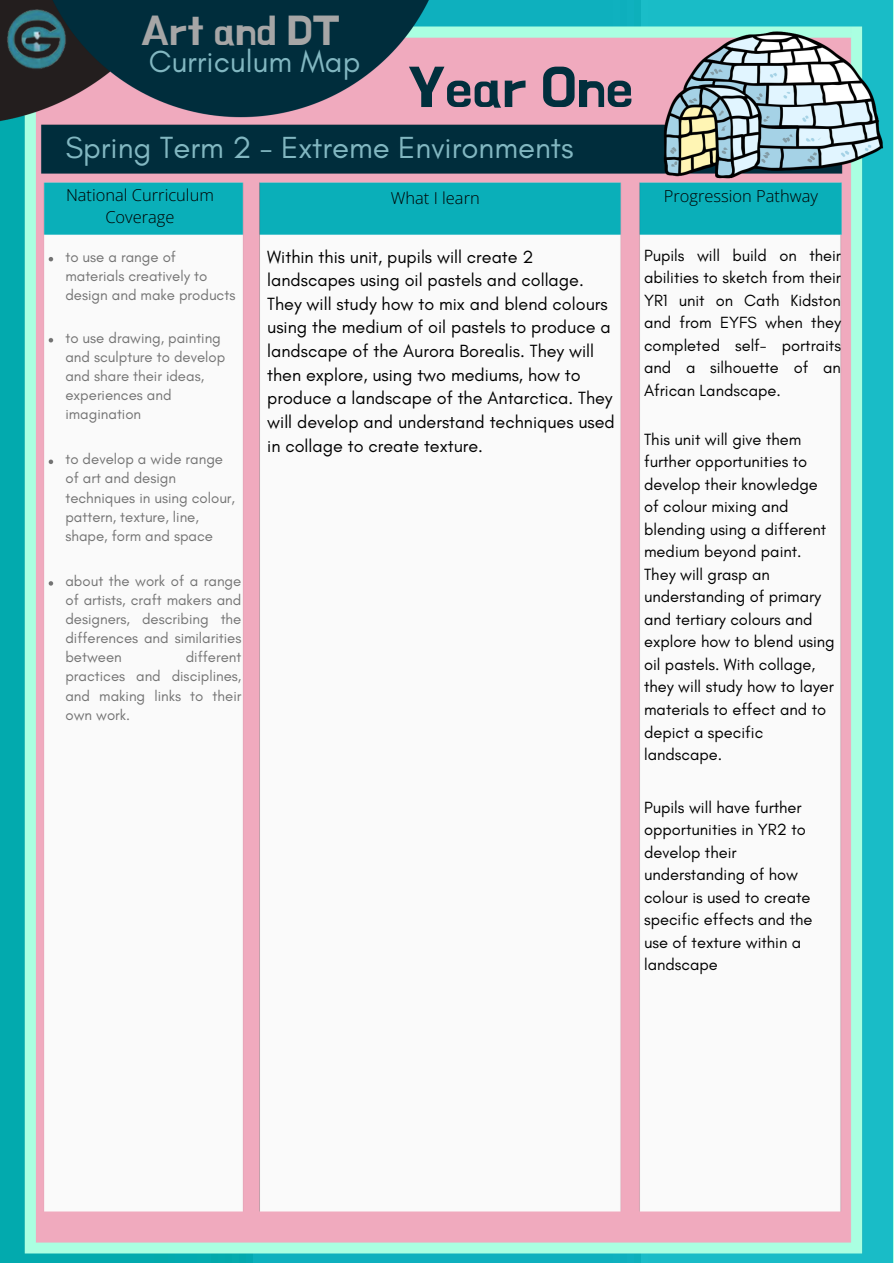
<style>
.page{position:relative;width:894px;height:1264px;background:#fff}
.page>*{position:absolute;margin:0;border:0;box-sizing:border-box;transform-origin:0 0}
.t1{font:55.35px "BMHANNA";color:#012f3d}
.t2{font:40.35px "BMHANNA";color:#a6a6a6}
.t3{font:31.05px "Glacial Indifference";color:#82b7c1}
.t4{font:18px/23.7px "Glacial Indifference";color:#000}
.t5{font:16.5px/22.5px "Glacial Indifference";color:#000}
.t6{font:300 16.5px/21.3px "Open Sans";color:#000;text-align:center}
.t7{font:15px/19.2px "Glacial Indifference";color:#737373}
</style>
<div class="page">
<img style="left:0;top:0;width:868px;height:1260px">
<img style="left:0;top:6px;width:71px;height:65px">
<img style="left:34px;top:24px;width:856px;height:1194px">
<h1 class="t2" style="left:141px;top:11px;width:200px">Art and DT</h1>
<p class="t3" style="left:149px;top:43px;width:213px">Curriculum Map</p>
<h2 class="t1" style="left:408px;top:60px;width:227px">Year One</h2>
<h3 class="t3" style="left:65px;top:128px;width:509px">Spring Term 2 - Extreme Environments</h3>
<h3 class="t6" style="left:66px;top:184px;width:149px">National Curriculum<br>Coverage</h3>
<h4 class="t6" style="left:391px;top:186px;width:90px">What I learn</h4>
<h4 class="t6" style="left:663px;top:185px;width:156px">Progression Pathway</h4>
<p class="t7" style="left:65px;top:247px;width:171px">to use a range of materials creatively to design and make products</p>
<p class="t7" style="left:65px;top:328px;width:161px">to use drawing, painting and sculpture to develop and share their ideas, experiences and imagination</p>
<p class="t7" style="left:65px;top:449px;width:171px">to develop a wide range of art and design techniques in using colour, pattern, texture, line, shape, form and space</p>
<h4 class="t7" style="left:65px;top:571px;width:177px;text-align:justify">about the work of a range of artists, craft makers and designers, describing the differences and similarities between</h4>
<p class="t4" style="left:267px;top:244px;width:349px">Within this unit, pupils will create 2 landscapes using oil pastels and collage.<br>They will study how to mix and blend colours using the medium of oil pastels to produce a landscape of the Aurora Borealis. They will then explore, using two mediums, how to produce a landscape of the Antarctica. They will develop and understand techniques used in collage to create texture.</p>
<h4 class="t5" style="left:644px;top:244px;width:198px;text-align:justify">Pupils will build on their abilities to sketch from their YR1 unit on Cath Kidston and from EYFS when they completed self- portraits and a silhouette of an African Landscape.</h4>
<h4 class="t5" style="left:644px;top:428px;width:192px">This unit will give them further opportunities to develop their knowledge of colour mixing and blending using a different medium beyond paint.<br>They will grasp an understanding of primary and tertiary colours and explore how to blend using oil pastels. With collage, they will study how to layer materials to effect and to depict a specific landscape.</h4>
<h4 class="t5" style="left:644px;top:795px;width:170px">Pupils will have further opportunities in YR2 to develop their understanding of how colour is used to create specific effects and the use of texture within a landscape</h4>
<h4 class="t7" style="left:65px;top:647px;width:177px;text-align:justify;text-indent:120px">different practices and disciplines, and making links to their own work.</h4>
</div>
